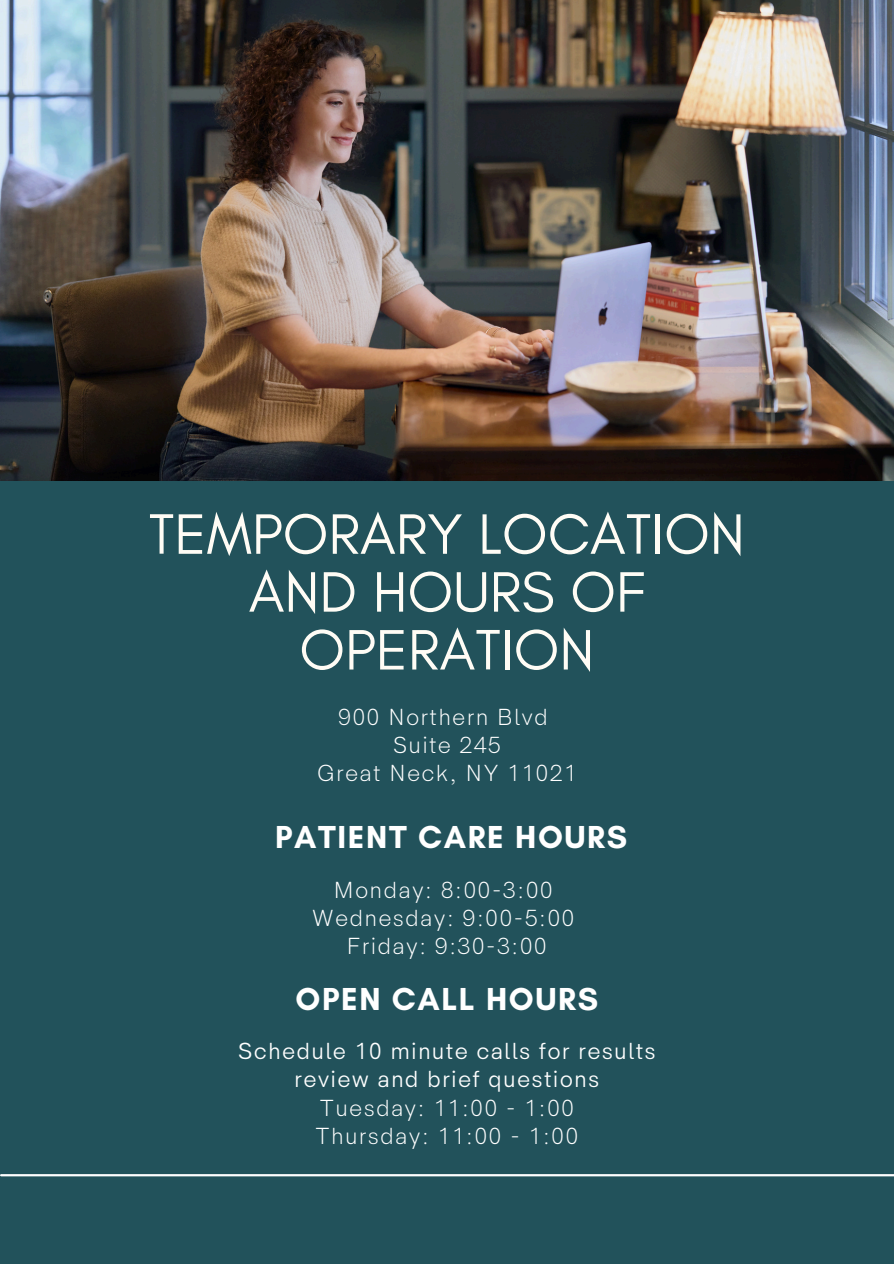
<style>
.page{position:relative;width:894px;height:1264px;background:#fff}
.page>*{position:absolute;margin:0;border:0;box-sizing:border-box;transform-origin:0 0}
.t1{font:58.05px/57.9px "Glacial Indifference";color:#fffcf5;text-align:center}
.t2{font:700 32.4px "Glacial Indifference";letter-spacing:.05em;color:#fff}
.t3{font:300 23.4px "HK Sentiments";letter-spacing:.05em;color:#fff}
.t4{font:23.4px/28.3px "HK Sentiments";letter-spacing:.05em;color:#fff;text-align:center}
</style>
<div class="page">
<div style="left:0;top:0;width:893px;height:1263px;background:#22525b"></div>
<hr style="left:1px;top:1174px;width:892px;height:2px;background:#fff">
<img style="left:0;top:0;width:893px;height:480px">
<p class="t1" style="left:149px;top:504px;width:597px">TEMPORARY LOCATION<br>AND HOURS OF<br>OPERATION</p>
<p class="t3" style="left:338px;top:703px;width:211px">900 Northern Blvd</p>
<p class="t3" style="left:392px;top:731px;width:110px">Suite 245</p>
<h2 class="t3" style="left:316px;top:760px;width:262px">Great Neck, NY 11021</h2>
<h1 class="t2" style="left:275px;top:817px;width:353px">PATIENT CARE HOURS</h1>
<p class="t3" style="left:333px;top:876px;width:221px">Monday: 8:00-3:00</p>
<p class="t3" style="left:311px;top:904px;width:264px">Wednesday: 9:00-5:00</p>
<p class="t3" style="left:346px;top:933px;width:202px">Friday: 9:30-3:00</p>
<h2 class="t2" style="left:295px;top:978px;width:304px">OPEN CALL HOURS</h2>
<p class="t4" style="left:238px;top:1037px;width:419px">Schedule 10 minute calls for results review and brief questions</p>
<p class="t3" style="left:319px;top:1094px;width:256px">Tuesday: 11:00 - 1:00</p>
<p class="t3" style="left:315px;top:1122px;width:264px">Thursday: 11:00 - 1:00</p>
</div>
